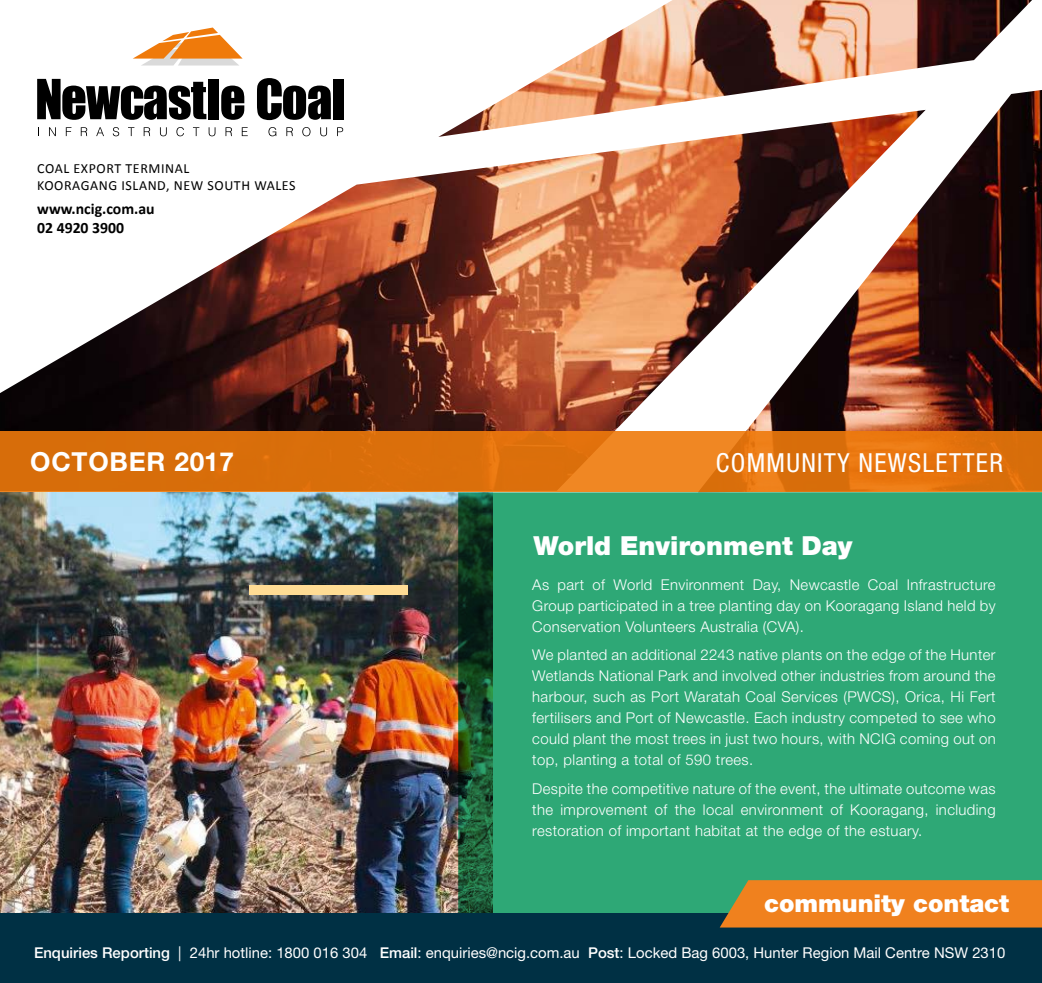
<style>
.page{position:relative;width:1042px;height:983px;background:#fff}
.page>*{position:absolute;margin:0;border:0;box-sizing:border-box;transform-origin:0 0}
.t1{font:condensed 26.25px "Helvetica Neue LT Pro";letter-spacing:.05em;color:#fff}
.t2{font:900 26.25px "Helvetica Neue LT Pro";color:#fff}
.t3{font:700 26.25px "Helvetica Neue LT Pro";letter-spacing:.03em;color:#fff}
.t4{font:900 24.5px "Helvetica Neue LT Pro";color:#fff}
.t5{font:700 15.75px/18.9px "Calibri";color:#000}
.t6{font:300 14.88px/21px "Helvetica Neue LT Pro";letter-spacing:.025em;color:#fff;text-align:justify}
.t7{font:14.88px "Helvetica Neue LT Pro";color:#fff}
.t8{font:14px/16.8px "Calibri";letter-spacing:.04em;color:#000}
.s1{font-weight:500}
</style>
<div class="page">
<img style="left:0;top:0;width:1042px;height:431px">
<svg style="left:37px;top:79px;width:169px;height:41px"></svg>
<div style="left:208px;top:79px;width:11px;height:40px;background:#000"></div>
<svg style="left:221px;top:85px;width:23px;height:35px"></svg>
<svg style="left:257px;top:78px;width:74px;height:42px"></svg>
<div style="left:333px;top:79px;width:11px;height:40px;background:#000"></div>
<svg style="left:49px;top:127px;width:7px;height:9px"></svg>
<svg style="left:66px;top:127px;width:5px;height:9px"></svg>
<svg style="left:81px;top:127px;width:6px;height:9px"></svg>
<svg style="left:96px;top:127px;width:8px;height:9px"></svg>
<svg style="left:113px;top:127px;width:6px;height:9px"></svg>
<svg style="left:128px;top:127px;width:6px;height:9px"></svg>
<svg style="left:144px;top:127px;width:6px;height:9px"></svg>
<svg style="left:160px;top:127px;width:7px;height:9px"></svg>
<svg style="left:176px;top:127px;width:8px;height:9px"></svg>
<svg style="left:193px;top:127px;width:6px;height:9px"></svg>
<svg style="left:209px;top:127px;width:6px;height:9px"></svg>
<svg style="left:225px;top:127px;width:7px;height:9px"></svg>
<svg style="left:242px;top:127px;width:6px;height:9px"></svg>
<svg style="left:268px;top:127px;width:8px;height:9px"></svg>
<svg style="left:286px;top:127px;width:7px;height:9px"></svg>
<svg style="left:302px;top:127px;width:8px;height:9px"></svg>
<svg style="left:320px;top:127px;width:7px;height:9px"></svg>
<svg style="left:337px;top:127px;width:6px;height:9px"></svg>
<svg style="left:133px;top:28px;width:110px;height:37px"></svg>
<svg style="left:0;top:431px;width:1042px;height:61px;background:#df730e"></svg>
<img style="left:0;top:492px;width:458px;height:421px">
<div style="left:458px;top:492px;width:584px;height:421px;background:#2ea876"></div>
<div style="left:249px;top:585px;width:159px;height:9px;background:#ffdc94"></div>
<div style="left:0;top:913px;width:1042px;height:69px;background:#003044"></div>
<svg style="left:720px;top:879px;width:322px;height:48px;background:#e28323"></svg>
<p class="t8" style="left:37px;top:160px;width:260px">COAL EXPORT TERMINAL<br>KOORAGANG ISLAND, NEW SOUTH WALES</p>
<p class="t5" style="left:37px;top:199px;width:119px">www.ncig.com.au<br>02 4920 3900</p>
<h1 class="t3" style="left:30px;top:446px;width:205px">OCTOBER 2017</h1>
<h1 class="t1" style="left:716px;top:447px;width:288px">COMMUNITY NEWSLETTER</h1>
<h1 class="t2" style="left:533px;top:529px;width:320px">World Environment Day</h1>
<p class="t6" style="left:532px;top:573px;width:465px">As part of World Environment Day, Newcastle Coal Infrastructure Group participated in a tree planting day on Kooragang Island held by Conservation Volunteers Australia (CVA).</p>
<p class="t6" style="left:532px;top:643px;width:465px">We planted an additional 2243 native plants on the edge of the Hunter Wetlands National Park and involved other industries from around the harbour, such as Port Waratah Coal Services (PWCS), Orica, Hi Fert fertilisers and Port of Newcastle. Each industry competed to see who could plant the most trees in just two hours, with NCIG coming out on top, planting a total of 590 trees.</p>
<p class="t6" style="left:532px;top:777px;width:465px">Despite the competitive nature of the event, the ultimate outcome was the improvement of the local environment of Kooragang, including restoration of important habitat at the edge of the estuary.</p>
<h2 class="t4" style="left:764px;top:888px;width:247px">community contact</h2>
<p class="t7" style="left:34px;top:943px;width:973px"><span class="s1">Enquiries Reporting</span> | 24hr hotline: 1800 016 304 <span class="s1">Email</span>: enquiries@ncig.com.au <span class="s1">Post</span>: Locked Bag 6003, Hunter Region Mail Centre NSW 2310</p>
</div>
